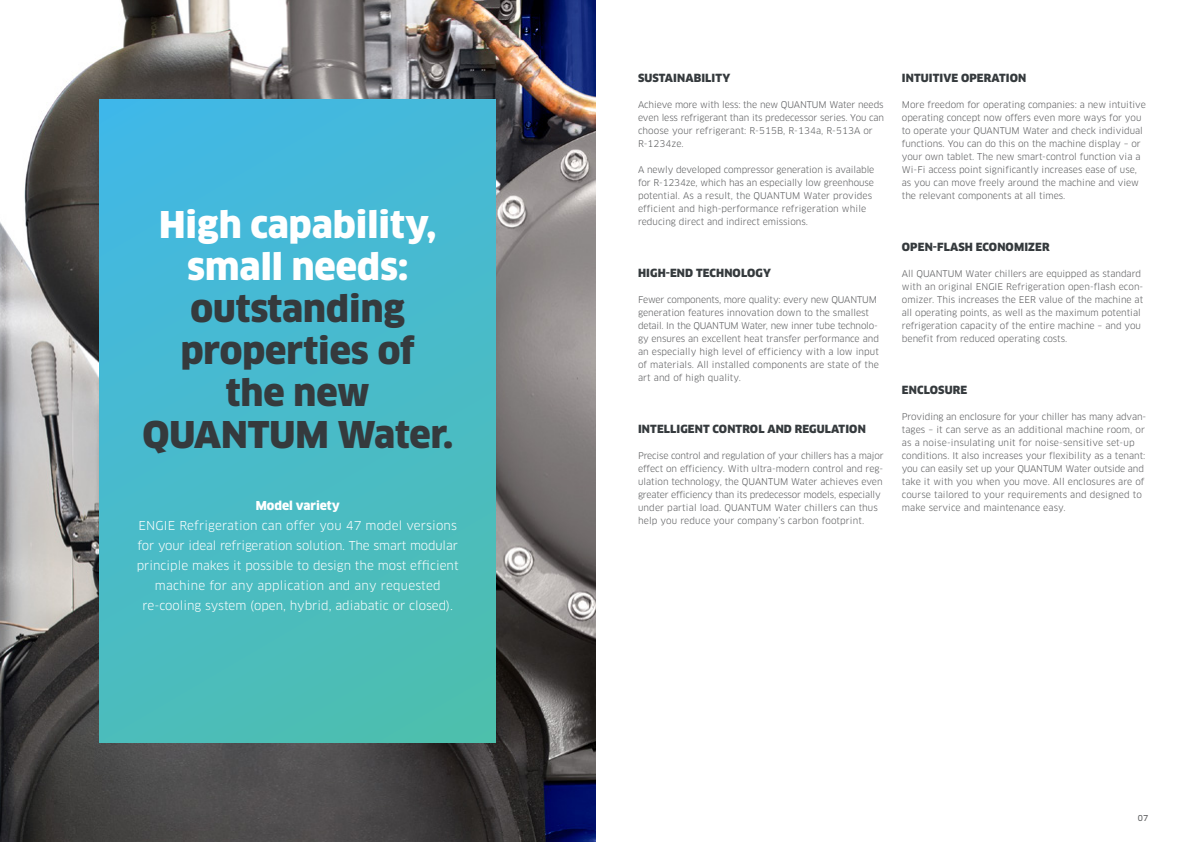
<style>
.page{position:relative;width:1191px;height:842px;background:#fff}
.page>*{position:absolute;margin:0;border:0;box-sizing:border-box;transform-origin:0 0}
.Textkörper{font:900 36px/42px "Clan Pro";color:#353a3d;text-align:center}
.Textkörper-2{font:900 36px/42px "Clan Pro";color:#fff;text-align:center}
.Textkörper-3{font:12px/20px "Clan Pro";color:#fff;text-align:center}
.Textkörper-4{font:900 12px "Clan Pro";color:#fff}
.Textkörper-5{font:900 11px "Clan Pro";letter-spacing:.01em;color:#353a3d}
.Textkörper-6{font:9px/13px "Clan Pro";color:#58595b}
.Subheadline{font:8px "Clan Pro News";color:#58595b}
</style>
<div class="page">
<img style="left:0;top:0;width:595px;height:842px">
<div style="left:100px;top:100px;width:396px;height:642px;background:linear-gradient(to bottom,#43b8e0,#4dbeb3)"></div>
<p class="Textkörper-2" style="left:159px;top:204px;width:279px">High capability, small needs:</p>
<p class="Textkörper" style="left:142px;top:288px;width:312px">outstanding properties of<br>the new<br>QUANTUM Water.</p>
<p class="Textkörper-4" style="left:256px;top:498px;width:86px">Model variety</p>
<p class="Textkörper-3" style="left:137px;top:515px;width:323px">ENGIE Refrigeration can offer you 47 model versions for your ideal refrigeration solution. The smart modular principle makes it possible to design the most efficient machine for any application and any requested re-cooling system (open, hybrid, adiabatic or closed).</p>
<p class="Textkörper-5" style="left:638px;top:71px;width:94px">SUSTAINABILITY</p>
<p class="Textkörper-6" style="left:638px;top:98px;width:248px">Achieve more with less: the new QUANTUM Water needs even less refrigerant than its predecessor series. You can choose your refrigerant: R-515B, R-134a, R-513A or R-1234ze.</p>
<p class="Textkörper-6" style="left:638px;top:163px;width:238px">A newly developed compressor generation is available for R-1234ze, which has an especially low greenhouse potential. As a result, the QUANTUM Water provides efficient and high-performance refrigeration while reducing direct and indirect emissions.</p>
<p class="Textkörper-5" style="left:638px;top:266px;width:134px">HIGH-END TECHNOLOGY</p>
<p class="Textkörper-6" style="left:638px;top:293px;width:242px">Fewer components, more quality: every new QUANTUM generation features innovation down to the smallest detail. In the QUANTUM Water, new inner tube technolo&shy;gy ensures an excellent heat transfer performance and an especially high level of efficiency with a low input of materials. All installed components are state of the art and of high quality.</p>
<p class="Textkörper-5" style="left:638px;top:422px;width:229px">INTELLIGENT CONTROL AND REGULATION</p>
<p class="Textkörper-6" style="left:638px;top:449px;width:247px">Precise control and regulation of your chillers has a major effect on efficiency. With ultra-modern control and reg&shy;ulation technology, the QUANTUM Water achieves even greater efficiency than its predecessor models, especially under partial load. QUANTUM Water chillers can thus help you reduce your company’s carbon footprint.</p>
<p class="Textkörper-5" style="left:902px;top:71px;width:126px">INTUITIVE OPERATION</p>
<p class="Textkörper-6" style="left:902px;top:98px;width:245px">More freedom for operating companies: a new intuitive operating concept now offers even more ways for you to operate your QUANTUM Water and check individual functions. You can do this on the machine display – or your own tablet. The new smart-control function via a Wi-Fi access point significantly increases ease of use, as you can move freely around the machine and view the relevant components at all times.</p>
<p class="Textkörper-5" style="left:902px;top:240px;width:149px">OPEN-FLASH ECONOMIZER</p>
<p class="Textkörper-6" style="left:902px;top:267px;width:243px">All QUANTUM Water chillers are equipped as standard with an original ENGIE Refrigeration open-flash econ&shy;omizer. This increases the EER value of the machine at all operating points, as well as the maximum potential refrigeration capacity of the entire machine – and you benefit from reduced operating costs.</p>
<p class="Textkörper-5" style="left:902px;top:383px;width:67px">ENCLOSURE</p>
<p class="Textkörper-6" style="left:902px;top:410px;width:246px">Providing an enclosure for your chiller has many advan&shy;tages – it can serve as an additional machine room, or as a noise-insulating unit for noise-sensitive set-up conditions. It also increases your flexibility as a tenant: you can easily set up your QUANTUM Water outside and take it with you when you move. All enclosures are of course tailored to your requirements and designed to make service and maintenance easy.</p>
<p class="Subheadline" style="left:1138px;top:813px;width:12px">07</p>
</div>
